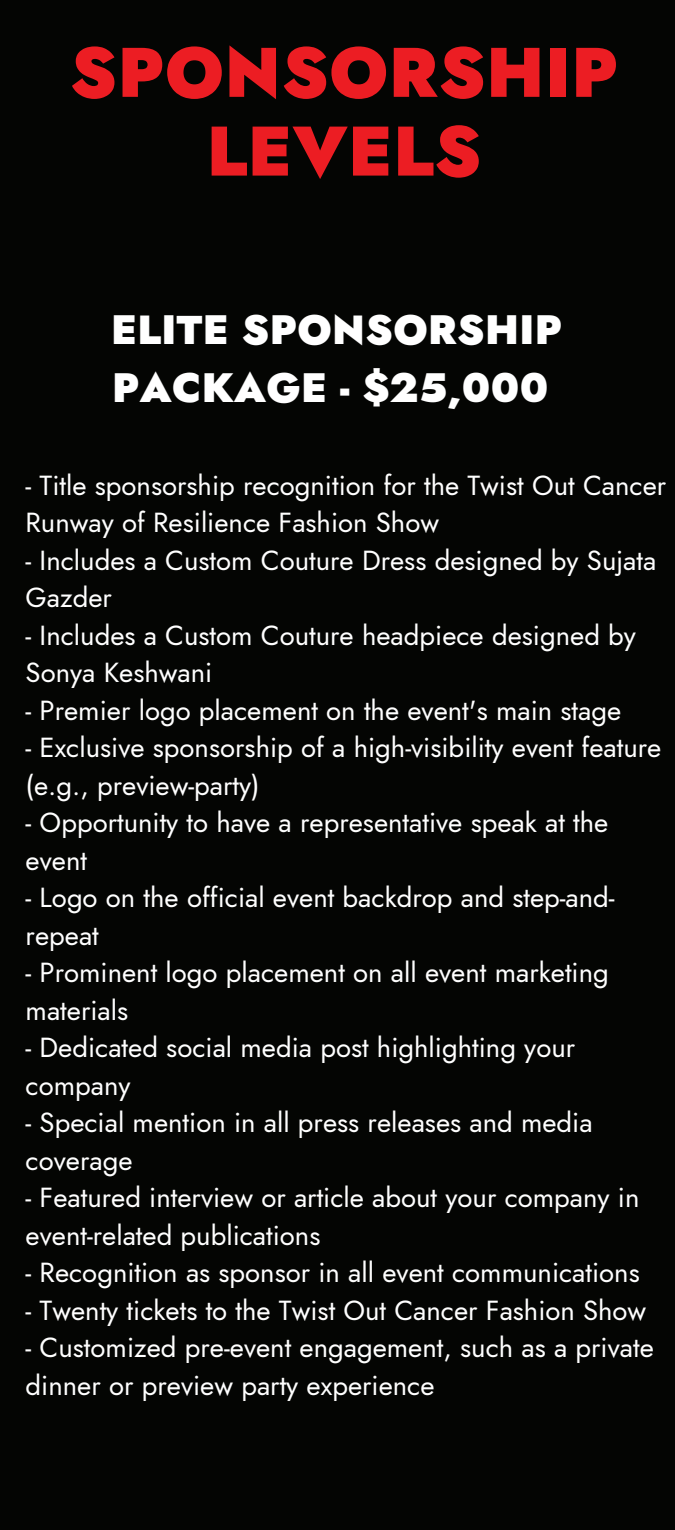
<style>
.page{position:relative;width:675px;height:1530px;background:#fff}
.page>*{position:absolute;margin:0;border:0;box-sizing:border-box;transform-origin:0 0}
.t1{font:900 70px/78.8px "Jost";letter-spacing:.01em;color:#ec1d23;text-align:center}
.t2{font:900 41px/58.5px "Jost";letter-spacing:.01em;color:#fff}
.t3{font:27.5px/37.5px "Jost";color:#fff}
</style>
<div class="page">
<div style="left:0;top:0;width:675px;height:1529px;background:#040503"></div>
<h1 class="t1" style="left:70px;top:33px;width:550px">SPONSORSHIP<br>LEVELS</h1>
<h2 class="t2" style="left:111px;top:300px;width:452px">ELITE SPONSORSHIP<br>PACKAGE - $25,000</h2>
<p class="t3" style="left:26px;top:467px;width:642px">- Title sponsorship recognition for the Twist Out Cancer<br>Runway of Resilience Fashion Show</p>
<p class="t3" style="left:26px;top:542px;width:632px">- Includes a Custom Couture Dress designed by Sujata<br>Gazder</p>
<p class="t3" style="left:26px;top:617px;width:612px">- Includes a Custom Couture headpiece designed by<br>Sonya Keshwani</p>
<p class="t3" style="left:26px;top:692px;width:597px">- Premier logo placement on the event's main stage</p>
<p class="t3" style="left:26px;top:729px;width:637px">- Exclusive sponsorship of a high-visibility event feature (e.g., preview-party)</p>
<p class="t3" style="left:26px;top:804px;width:584px">- Opportunity to have a representative speak at the event</p>
<p class="t3" style="left:26px;top:879px;width:591px">- Logo on the official event backdrop and step-and&shy;repeat</p>
<p class="t3" style="left:26px;top:954px;width:585px">- Prominent logo placement on all event marketing materials</p>
<p class="t3" style="left:26px;top:1029px;width:551px">- Dedicated social media post highlighting your company</p>
<p class="t3" style="left:26px;top:1104px;width:569px">- Special mention in all press releases and media coverage</p>
<p class="t3" style="left:26px;top:1179px;width:615px">- Featured interview or article about your company in event-related publications</p>
<p class="t3" style="left:26px;top:1254px;width:616px">- Recognition as sponsor in all event communications</p>
<p class="t3" style="left:26px;top:1292px;width:622px">- Twenty tickets to the Twist Out Cancer Fashion Show</p>
<p class="t3" style="left:26px;top:1329px;width:630px">- Customized pre-event engagement, such as a private dinner or preview party experience</p>
</div>
